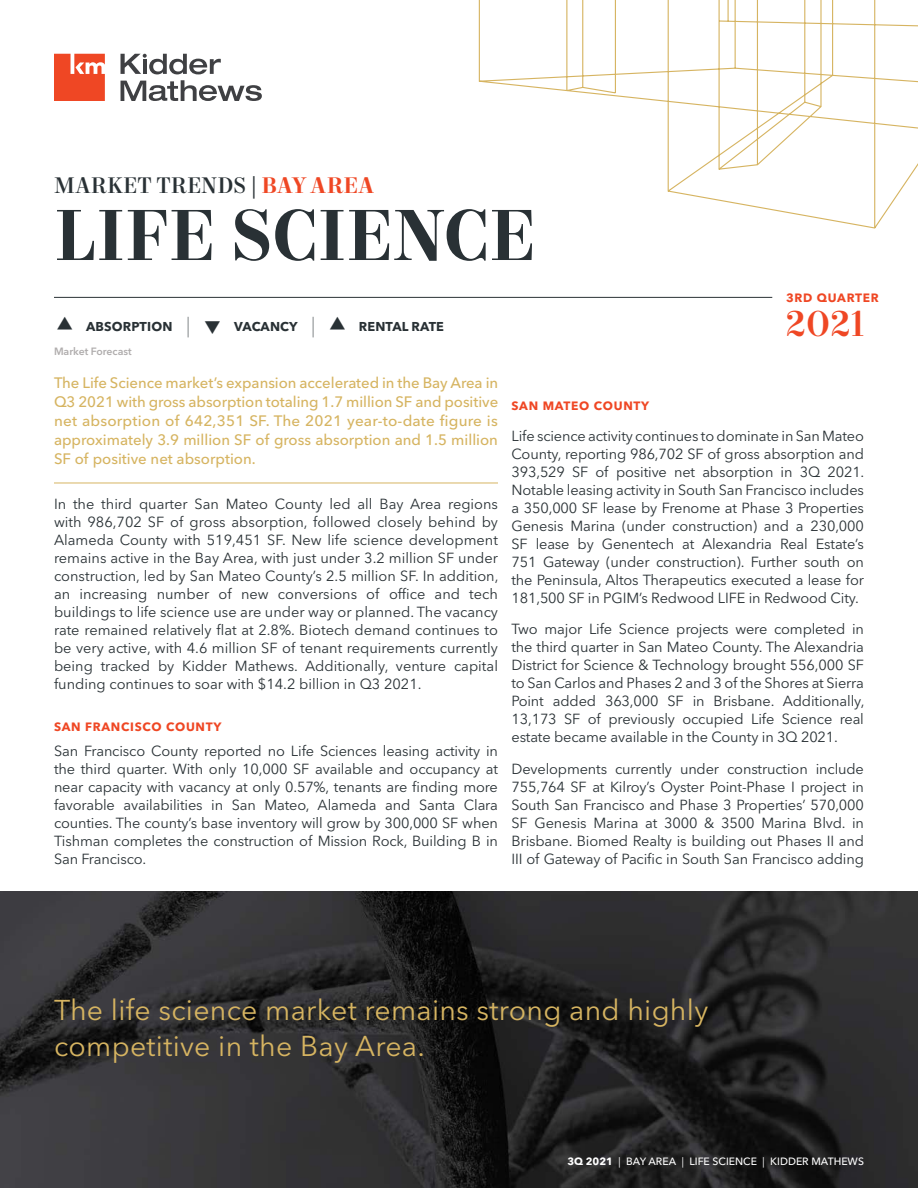
<style>
.page{position:relative;width:918px;height:1188px;background:#fff}
.page>*{position:absolute;margin:0;border:0;box-sizing:border-box;transform-origin:0 0}
.t1{font:600 72px "Mort Modern 10";letter-spacing:-.005em;color:#293135}
.t2{font:500 36px "Mort Modern 09";color:#ef4724}
.Callout_Text_-_White{font:28.5px/36px "Avenir Next LT Pro";letter-spacing:.01em;color:#d6b461}
.t3{font:500 22.5px "Mort Modern 09";letter-spacing:.005em;color:#293135}
.First_Paragraph_-_Bo{font:500 15px/19px "Avenir Next LT Pro";color:#d6b461;text-align:justify}
.Body_Copy{font:14.55px/18px "Avenir Next LT Pro";letter-spacing:-.01em;color:#293135;text-align:justify}
.t4{font:700 12.75px "Avenir Next LT Pro";letter-spacing:.01em;color:#293135}
.Subhead_-_Level_1{font:700 12px "Avenir Next LT Pro";letter-spacing:.06em;color:#ef4724}
.Body_Copy-2{font:700 12px "Avenir Next LT Pro";letter-spacing:.06em;color:#ef4724}
.t5{font:500 10.5px "Avenir Next LT Pro";color:#fff}
.Column_Descriptor{font:600 10.5px "Avenir Next LT Pro";color:#b0adad}
.s1{font-family:"Avenir Next LT Pro";font-weight:400}
.s2{font-family:"Mort Modern 10";font-weight:600;color:#ef4724}
.s3{font-family:"Mort Modern 10";font-weight:600;font-size:22.5px}
.s4{font-weight:700}
.s5{font-family:"Minion Pro";font-weight:400}
</style>
<div class="page">
<img style="left:0;top:891px;width:918px;height:297px">
<hr style="left:54px;top:483px;width:444px;height:1px;background:#d6b461">
<svg style="left:478px;top:0;width:440px;height:229px"></svg>
<svg style="left:121px;top:80px;width:141px;height:21px"></svg>
<svg style="left:121px;top:54px;width:100px;height:20px"></svg>
<svg style="left:54px;top:54px;width:51px;height:47px"></svg>
<hr style="left:54px;top:297px;width:718px;height:1px;background:#293135">
<p class="t3" style="left:54px;top:171px;width:322px">MARKET TRENDS <span class="s1">|</span> <span class="s2">BAY AREA</span></p>
<p class="t1" style="left:54px;top:189px;width:484px">LIFE SCIENCE</p>
<p class="Subhead_-_Level_1" style="left:786px;top:290px;width:94px">3RD QUARTER</p>
<p class="t4" style="left:86px;top:319px;width:105px">ABSORPTION <span class="s3">|</span></p>
<p class="t4" style="left:234px;top:319px;width:82px">VACANCY <span class="s3">|</span></p>
<p class="t4" style="left:359px;top:319px;width:87px">RENTAL RATE</p>
<p class="t2" style="left:786px;top:301px;width:80px">2021</p>
<p class="First_Paragraph_-_Bo" style="left:54px;top:373px;width:446px">The Life Science market’s expansion accelerated in the Bay Area in Q3 2021 with gross absorption totaling 1.7 million SF and positive net absorption of 642,351 SF. The 2021 year-to-date figure is approximately 3.9 million SF of gross absorption and 1.5 million SF of positive net absorption.</p>
<p class="Body_Copy" style="left:54px;top:495px;width:446px">In the third quarter San Mateo County led all Bay Area regions with 986,702 SF of gross absorption, followed closely behind by Alameda County with 519,451 SF. New life science development remains active in the Bay Area, with just under 3.2 million SF under construction, led by San Mateo County’s 2.5 million SF. In addition, an increasing number of new conversions of office and tech buildings to life science use are under way or planned. The vacancy rate remained relatively flat at 2.8%. Biotech demand continues to be very active, with 4.6 million SF of tenant requirements currently being tracked by Kidder Mathews. Additionally, venture capital funding continues to soar with $14.2 billion in Q3 2021.</p>
<p class="Subhead_-_Level_1" style="left:54px;top:720px;width:169px">SAN FRANCISCO COUNTY</p>
<p class="Body_Copy" style="left:54px;top:742px;width:446px">San Francisco County reported no Life Sciences leasing activity in the third quarter. With only 10,000 SF available and occupancy at near capacity with vacancy at only 0.57%, tenants are finding more favorable availabilities in San Mateo, Alameda and Santa Clara counties. The county’s base inventory will grow by 300,000 SF when Tishman completes the construction of Mission Rock, Building B in San Francisco.</p>
<p class="Column_Descriptor" style="left:54px;top:345px;width:79px">Market Forecast</p>
<p class="Body_Copy-2" style="left:512px;top:398px;width:139px">SAN MATEO COUNTY</p>
<p class="Body_Copy" style="left:512px;top:427px;width:354px">Life science activity continues to dominate in San Mateo County, reporting 986,702 SF of gross absorption and 393,529 SF of positive net absorption in 3Q 2021.<br>Notable leasing activity in South San Francisco includes a 350,000 SF lease by Frenome at Phase 3 Properties Genesis Marina (under construction) and a 230,000<br>SF lease by Genentech at Alexandria Real Estate’s 751 Gateway (under construction). Further south on the Peninsula, Altos Therapeutics executed a lease for 181,500 SF in PGIM’s Redwood LIFE in Redwood City.</p>
<p class="Body_Copy" style="left:512px;top:620px;width:354px">Two major Life Science projects were completed in the third quarter in San Mateo County. The Alexandria District for Science &amp; Technology brought 556,000 SF to San Carlos and Phases 2 and 3 of the Shores at Sierra Point added 363,000 SF in Brisbane. Additionally, 13,173 SF of previously occupied Life Science real estate became available in the County in 3Q 2021.</p>
<p class="Body_Copy" style="left:512px;top:760px;width:354px">Developments currently under construction include 755,764 SF at Kilroy’s Oyster Point-Phase I project in South San Francisco and Phase 3 Properties’ 570,000<br>SF Genesis Marina at 3000 &amp; 3500 Marina Blvd. in Brisbane. Biomed Realty is building out Phases II and III of Gateway of Pacific in South San Francisco adding</p>
<p class="Callout_Text_-_White" style="left:54px;top:991px;width:656px">The life science market remains strong and highly competitive in the Bay Area.</p>
<p class="t5" style="left:567px;top:1155px;width:298px"><span class="s4">3Q 2021</span> <span class="s5">|</span> BAY AREA <span class="s5">|</span> LIFE SCIENCE <span class="s5">|</span> KIDDER MATHEWS</p>
</div>
